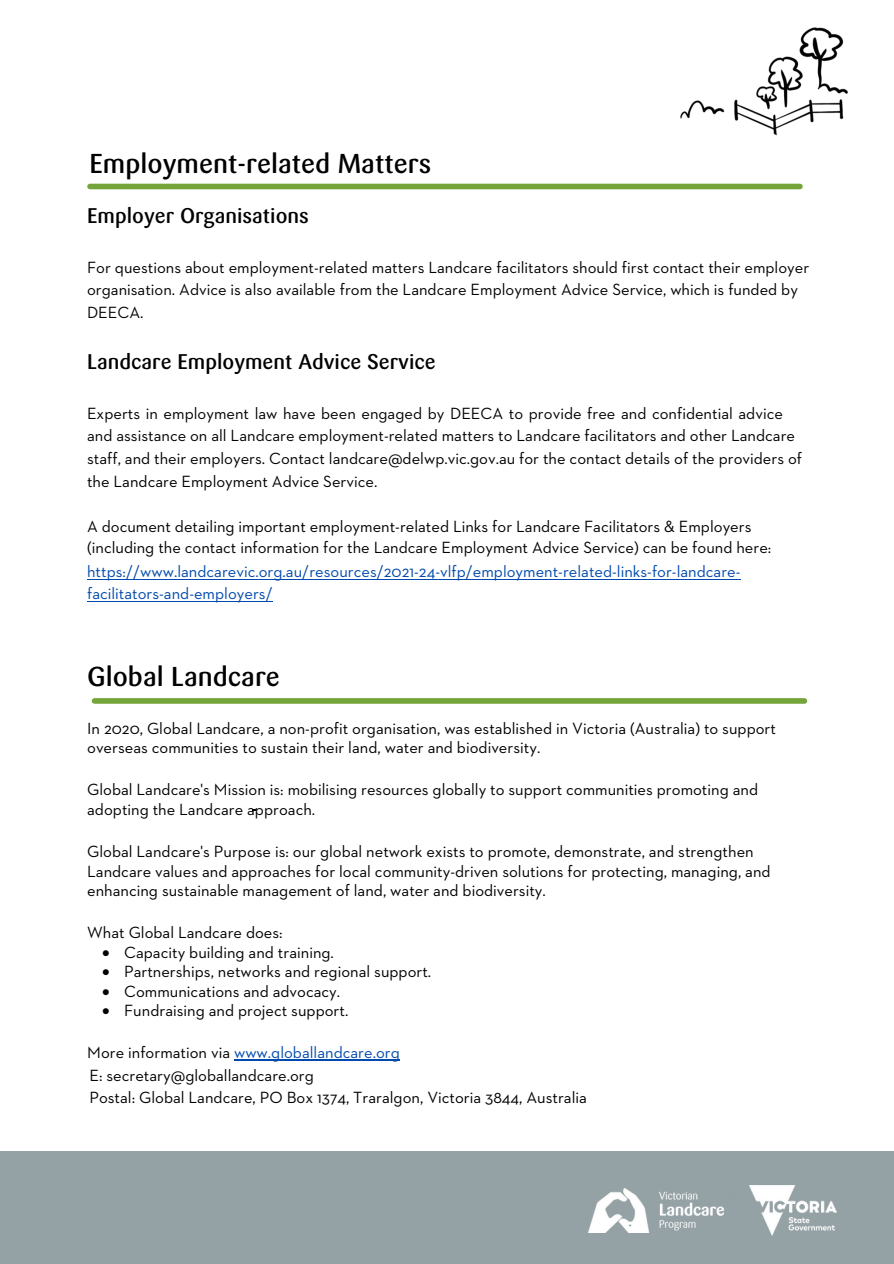
<style>
.page{position:relative;width:894px;height:1264px;background:#fff}
.page>*{position:absolute;margin:0;border:0;box-sizing:border-box;transform-origin:0 0}
.t1{font:500 27px "Sari";color:#000}
.t2{font:500 21px "Sari";color:#000}
.t3{font:16.5px/22.5px "Neutraface 2 Text";color:#000}
.t4{font:16.5px/22.5px "Neutraface 2 Text";color:#004aad}
.s1{color:#004aad}
</style>
<div class="page">
<img style="left:680px;top:27px;width:168px;height:109px">
<div style="left:90px;top:184px;width:709px;height:5px;background:#75a43a"></div>
<div style="left:94px;top:698px;width:710px;height:5px;background:#75a43a"></div>
<div style="left:0;top:1151px;width:893px;height:112px;background:#94a1a5"></div>
<img style="left:588px;top:1188px;width:135px;height:44px">
<img style="left:749px;top:1185px;width:87px;height:50px">
<hr style="left:234px;top:1059px;width:165px;height:1px;background:#004aad">
<hr style="left:87px;top:601px;width:186px;height:1px;background:#004aad">
<hr style="left:87px;top:578px;width:653px;height:1px;background:#004aad">
<p class="t1" style="left:89px;top:148px;width:343px">Employment-related Matters</p>
<p class="t2" style="left:87px;top:203px;width:223px">Employer Organisations</p>
<p class="t3" style="left:87px;top:257px;width:723px">For questions about employment-related matters Landcare facilitators should first contact their employer organisation. Advice is also available from the Landcare Employment Advice Service, which is funded by<br>DEECA.</p>
<p class="t2" style="left:87px;top:349px;width:350px">Landcare Employment Advice Service</p>
<p class="t3" style="left:87px;top:403px;width:716px">Experts in employment law have been engaged by DEECA to provide free and confidential advice and assistance on all Landcare employment-related matters to Landcare facilitators and other Landcare staff, and their employers. Contact landcare@delwp.vic.gov.au for the contact details of the providers of the Landcare Employment Advice Service.</p>
<p class="t3" style="left:87px;top:516px;width:685px;line-height:21.8px">A document detailing important employment-related Links for Landcare Facilitators &amp; Employers (including the contact information for the Landcare Employment Advice Service) can be found here:</p>
<p class="t4" style="left:87px;top:560px;width:654px">https://www.landcarevic.org.au/resources/2021-24-vlfp/employment-related-links-for-landcare&shy;facilitators-and-employers/</p>
<h1 class="t1" style="left:87px;top:661px;width:194px">Global Landcare</h1>
<p class="t3" style="left:87px;top:718px;width:690px;line-height:19.5px">In 2020, Global Landcare, a non-profit organisation, was established in Victoria (Australia) to support overseas communities to sustain their land, water and biodiversity.</p>
<p class="t3" style="left:87px;top:780px;width:672px;line-height:19.5px">Global Landcare's Mission is: mobilising resources globally to support communities promoting and adopting the Landcare approach.</p>
<p class="t3" style="left:87px;top:841px;width:684px;line-height:19.5px">Global Landcare's Purpose is: our global network exists to promote, demonstrate, and strengthen<br>Landcare values and approaches for local community-driven solutions for protecting, managing, and enhancing sustainable management of land, water and biodiversity.</p>
<p class="t3" style="left:87px;top:921px;width:197px">What Global Landcare does:</p>
<p class="t3" style="left:102px;top:940px;width:233px">• Capacity building and training.</p>
<p class="t3" style="left:102px;top:960px;width:330px">• Partnerships, networks and regional support.</p>
<p class="t3" style="left:102px;top:979px;width:239px">• Communications and advocacy.</p>
<p class="t3" style="left:102px;top:999px;width:248px">• Fundraising and project support.</p>
<p class="t3" style="left:87px;top:1041px;width:501px">More information via <span class="s1">www.globallandcare.org<br></span>E: secretary@globallandcare.org<br>Postal: Global Landcare, PO Box 1374, Traralgon, Victoria 3844, Australia</p>
</div>
